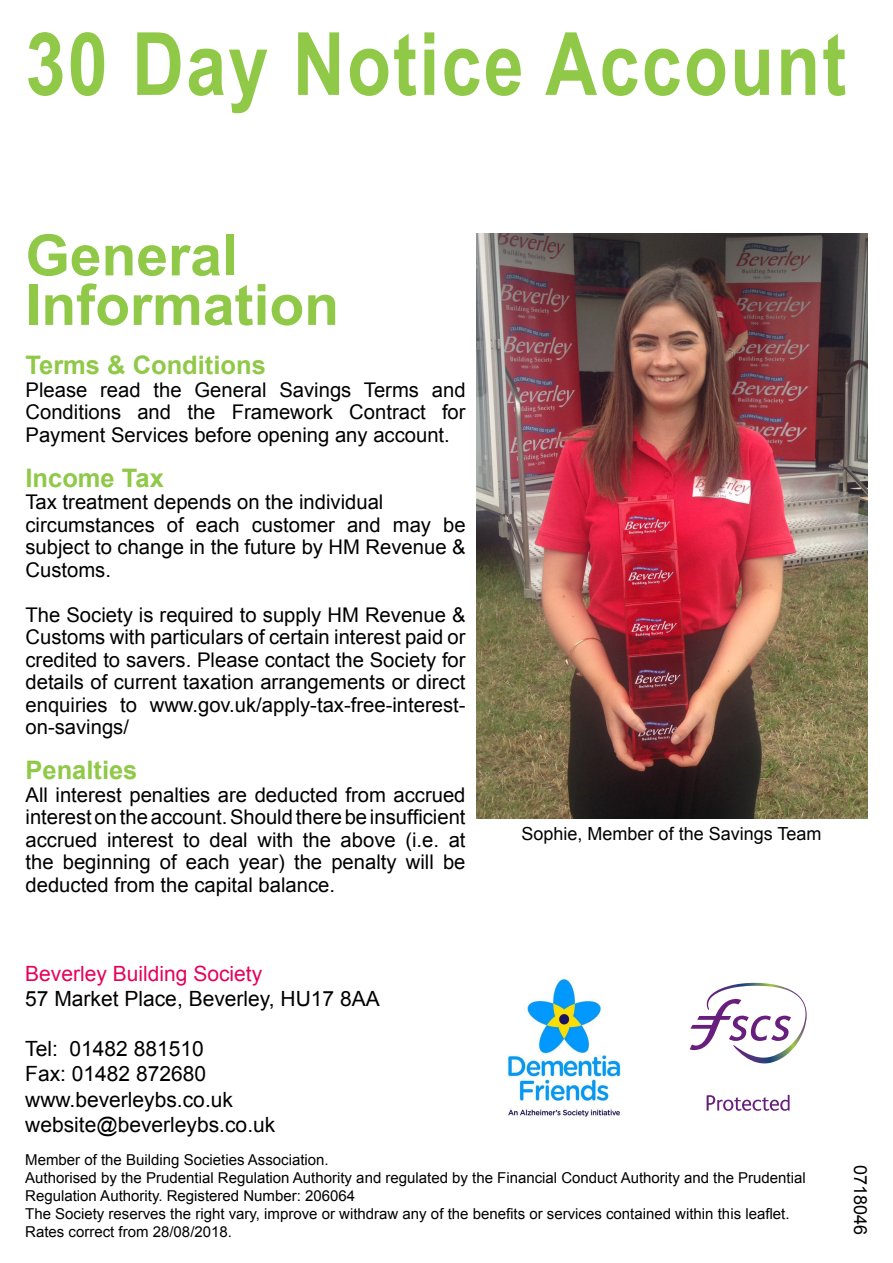
<style>
.page{position:relative;width:893px;height:1263px;background:#fff}
.page>*{position:absolute;margin:0;border:0;box-sizing:border-box;transform-origin:0 0}
.t1{font:700 87.3px "Arial";letter-spacing:.03em;color:#90c848;scale:.82 1}
.t2{font:700 57px/49.5px "Arial";color:#90c848}
.t3{font:700 25.5px "Arial";color:#90c848}
.t4{font:21px "Arial";color:#000}
.t5{font:21px "Arial";color:#e6005b}
.t6{font:20.25px/22.5px "Arial";color:#000;text-align:justify}
.t7{font:18px "Arial";color:#000}
.t8{font:15px/18px "Arial";color:#000}
</style>
<div class="page">
<img style="left:505px;top:977px;width:117px;height:143px">
<img style="left:477px;top:234px;width:391px;height:585px">
<svg style="left:707px;top:1095px;width:82px;height:16px"></svg>
<svg style="left:690px;top:983px;width:117px;height:80px"></svg>
<p class="t1" style="left:26px;top:6px;width:1002px">30 Day Notice Account</p>
<p class="t2" style="left:26px;top:232px;width:315px">General<br>Information</p>
<p class="t3" style="left:26px;top:348px;width:242px">Terms &amp; Conditions</p>
<p class="t6" style="left:26px;top:379px;width:442px">Please read the General Savings Terms and Conditions and the Framework Contract for Payment Services before opening any account.</p>
<p class="t3" style="left:26px;top:461px;width:140px">Income Tax</p>
<p class="t6" style="left:26px;top:491px;width:359px">Tax treatment depends on the individual</p>
<p class="t6" style="left:26px;top:514px;width:442px">circumstances of each customer and may be subject to change in the future by HM Revenue &amp; Customs.</p>
<p class="t6" style="left:26px;top:604px;width:442px">The Society is required to supply HM Revenue &amp; Customs with particulars of certain interest paid or credited to savers. Please contact the Society for details of current taxation arrangements or direct enquiries to www.gov.uk/apply-tax-free-interest&shy;on-savings/</p>
<p class="t3" style="left:26px;top:753px;width:113px">Penalties</p>
<p class="t6" style="left:26px;top:784px;width:442px">All interest penalties are deducted from accrued interest on the account. Should there be insufficient accrued interest to deal with the above (i.e. at the beginning of each year) the penalty will be deducted from the capital balance.</p>
<p class="t7" style="left:522px;top:822px;width:301px">Sophie, Member of the Savings Team</p>
<p class="t5" style="left:25px;top:959px;width:238px">Beverley Building Society</p>
<p class="t4" style="left:25px;top:985px;width:356px">57 Market Place, Beverley, HU17 8AA</p>
<p class="t4" style="left:25px;top:1035px;width:180px">Tel: 01482 881510</p>
<p class="t4" style="left:25px;top:1060px;width:182px">Fax: 01482 872680</p>
<p class="t4" style="left:25px;top:1085px;width:209px">www.beverleybs.co.uk</p>
<p class="t4" style="left:25px;top:1111px;width:252px">website@beverleybs.co.uk</p>
<p class="t8" style="left:25px;top:1151px;width:305px">Member of the Building Societies Association.</p>
<p class="t8" style="left:25px;top:1169px;width:782px">Authorised by the Prudential Regulation Authority and regulated by the Financial Conduct Authority and the Prudential<br>Regulation Authority. Registered Number: 206064</p>
<p class="t8" style="left:25px;top:1205px;width:766px">The Society reserves the right vary, improve or withdraw any of the benefits or services contained within this leaflet.<br>Rates correct from 28/08/2018.</p>
<p class="t7" style="left:872px;top:1165px;width:72px;rotate:90deg">0718046</p>
</div>
